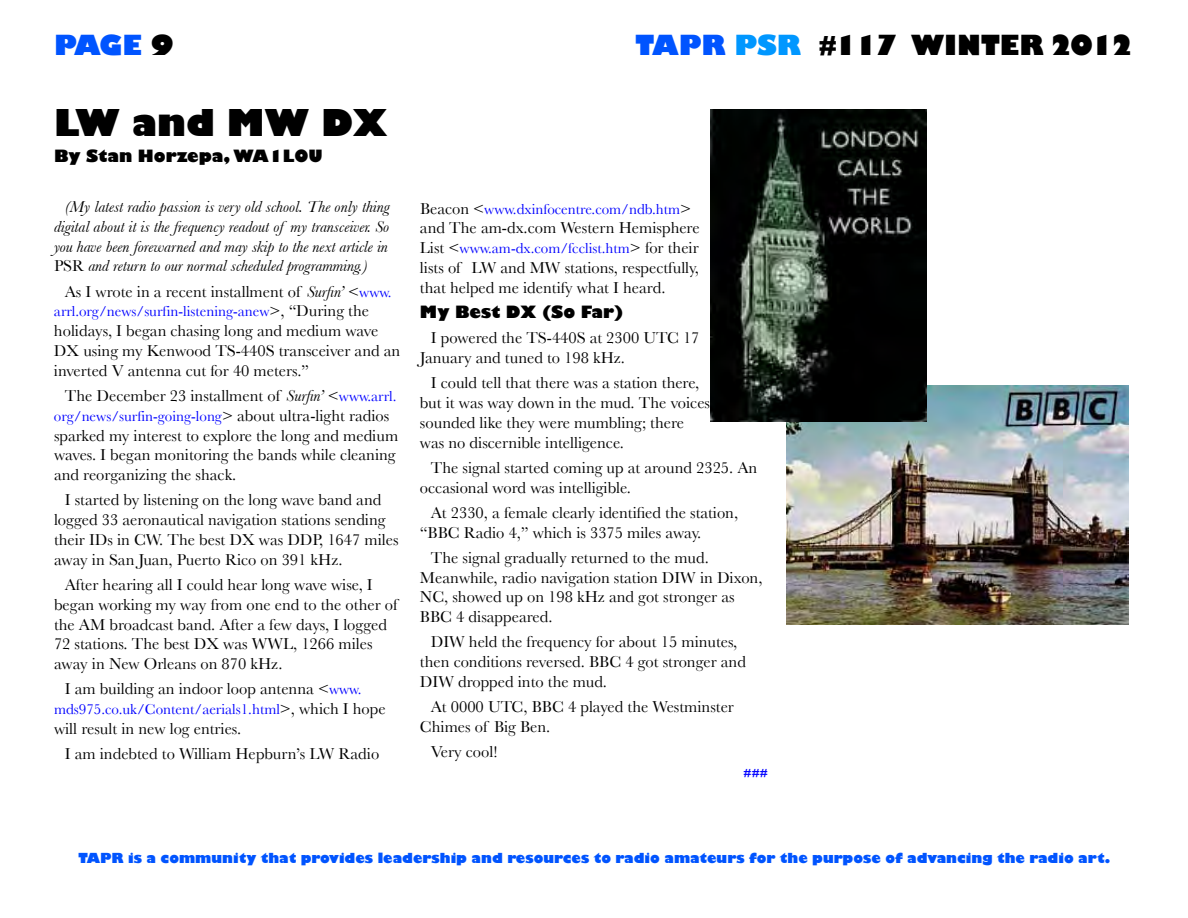
<style>
.page{position:relative;width:1188px;height:918px;background:#fff}
.page>*{position:absolute;margin:0;border:0;box-sizing:border-box;transform-origin:0 0}
.t1{font:800 36px "Gill Sans";color:#000}
.t2{font:800 27px "Gill Sans";color:#000}
.t3{font:800 27px "Gill Sans";color:#0054ff}
.t4{font:16.5px/19.8px "Baskerville";color:#000}
.t5{font:italic 16.5px/19.8px "Baskerville";color:#000;text-align:justify}
.t6{font:800 16.5px "Gill Sans";color:#000}
.t7{font:15px "Baskerville";color:#00f}
.t8{font:800 13.5px "Gill Sans";color:#0054ff}
.t9{font:700 12px "Baskerville";color:#00f}
.s1{color:#000}
.s2{color:#0054ff}
.s3{color:#0097ff}
.s4{font-style:normal}
.s5{font-style:italic}
.s6{font-size:15px;color:#00f}
.s7{font-size:16.5px;color:#000}
</style>
<div class="page">
<img style="left:786px;top:386px;width:342px;height:239px">
<img style="left:711px;top:109px;width:216px;height:312px">
<h2 class="t3" style="left:54px;top:28px;width:121px">PAGE <span class="s1">9</span></h2>
<h2 class="t2" style="left:635px;top:28px;width:500px"><span class="s2">TAPR</span> <span class="s3">PSR</span> #117 WINTER 2012</h2>
<h1 class="t1" style="left:54px;top:101px;width:335px">LW and MW DX</h1>
<p class="t6" style="left:54px;top:145px;width:270px">By Stan Horzepa, WA1LOU</p>
<p class="t5" style="left:54px;top:197px;width:337px;text-indent:11px">(My latest radio passion is very old school. The only thing digital about it is the frequency readout of my transceiver. So you have been forewarned and may skip to the next article in <span class="s4">PSR</span> and return to our normal scheduled programming.)</p>
<p class="t4" style="left:65px;top:281px;width:328px">As I wrote in a recent installment of <span class="s5">Surfin’</span> &lt;<span class="s6">www.</span></p>
<p class="t7" style="left:54px;top:303px;width:317px">arrl.org/news/surfin-listening-anew<span class="s7">&gt;, “During the</span></p>
<p class="t4" style="left:54px;top:321px;width:348px">holidays, I began chasing long and medium wave<br>DX using my Kenwood TS-440S transceiver and an inverted V antenna cut for 40 meters.”</p>
<p class="t4" style="left:65px;top:386px;width:333px">The December 23 installment of <span class="s5">Surfin’</span> &lt;<span class="s6">www.arrl.</span></p>
<p class="t7" style="left:54px;top:407px;width:337px">org/news/surfin-going-long<span class="s7">&gt; about ultra-light radios</span></p>
<p class="t4" style="left:54px;top:425px;width:346px">sparked my interest to explore the long and medium waves. I began monitoring the bands while cleaning and reorganizing the shack.</p>
<p class="t4" style="left:54px;top:490px;width:346px;text-indent:11px">I started by listening on the long wave band and logged 33 aeronautical navigation stations sending their IDs in CW. The best DX was DDP, 1647 miles away in San Juan, Puerto Rico on 391 kHz.</p>
<p class="t4" style="left:54px;top:575px;width:345px;text-indent:11px">After hearing all I could hear long wave wise, I began working my way from one end to the other of the AM broadcast band. After a few days, I logged 72 stations. The best DX was WWL, 1266 miles away in New Orleans on 870 kHz.</p>
<p class="t4" style="left:65px;top:679px;width:298px">I am building an indoor loop antenna &lt;<span class="s6">www.</span></p>
<p class="t7" style="left:54px;top:701px;width:333px">mds975.co.uk/Content/aerials1.html<span class="s7">&gt;, which I hope</span></p>
<p class="t4" style="left:65px;top:716px;width:316px;line-height:25.2px;text-indent:-11px">will result in new log entries.<br>I am indebted to William Hepburn’s LW Radio</p>
<p class="t7" style="left:420px;top:200px;width:273px"><span class="s7">Beacon &lt;</span>www.dxinfocentre.com/ndb.htm<span class="s7">&gt;</span></p>
<p class="t4" style="left:420px;top:218px;width:281px">and The am-dx.com Western Hemisphere</p>
<p class="t7" style="left:420px;top:239px;width:280px"><span class="s7">List &lt;</span>www.am-dx.com/fcclist.htm<span class="s7">&gt; for their</span></p>
<p class="t4" style="left:420px;top:258px;width:280px">lists of LW and MW stations, respectfully, that helped me identify what I heard.</p>
<p class="t6" style="left:420px;top:302px;width:205px">My Best DX (So Far)</p>
<p class="t4" style="left:420px;top:328px;width:281px;text-indent:11px">I powered the TS-440S at 2300 UTC 17<br>January and tuned to 198 kHz.</p>
<p class="t4" style="left:420px;top:373px;width:292px;text-indent:11px">I could tell that there was a station there, but it was way down in the mud. The voices sounded like they were mumbling; there was no discernible intelligence.</p>
<p class="t4" style="left:420px;top:457px;width:339px;text-indent:11px">The signal started coming up at around 2325. An occasional word was intelligible.</p>
<p class="t4" style="left:420px;top:502px;width:320px;text-indent:11px">At 2330, a female clearly identified the station, “BBC Radio 4,” which is 3375 miles away.</p>
<p class="t4" style="left:420px;top:547px;width:344px;text-indent:11px">The signal gradually returned to the mud.<br>Meanwhile, radio navigation station DIW in Dixon, NC, showed up on 198 kHz and got stronger as BBC 4 disappeared.</p>
<p class="t4" style="left:420px;top:632px;width:327px;text-indent:11px">DIW held the frequency for about 15 minutes, then conditions reversed. BBC 4 got stronger and<br>DIW dropped into the mud.</p>
<p class="t4" style="left:420px;top:697px;width:315px;text-indent:11px">At 0000 UTC, BBC 4 played the Westminster<br>Chimes of Big Ben.</p>
<p class="t4" style="left:431px;top:742px;width:68px">Very cool!</p>
<p class="t9" style="left:743px;top:766px;width:26px">###</p>
<p class="t8" style="left:79px;top:850px;width:1033px">TAPR is a community that provides leadership and resources to radio amateurs for the purpose of advancing the radio art.</p>
</div>
